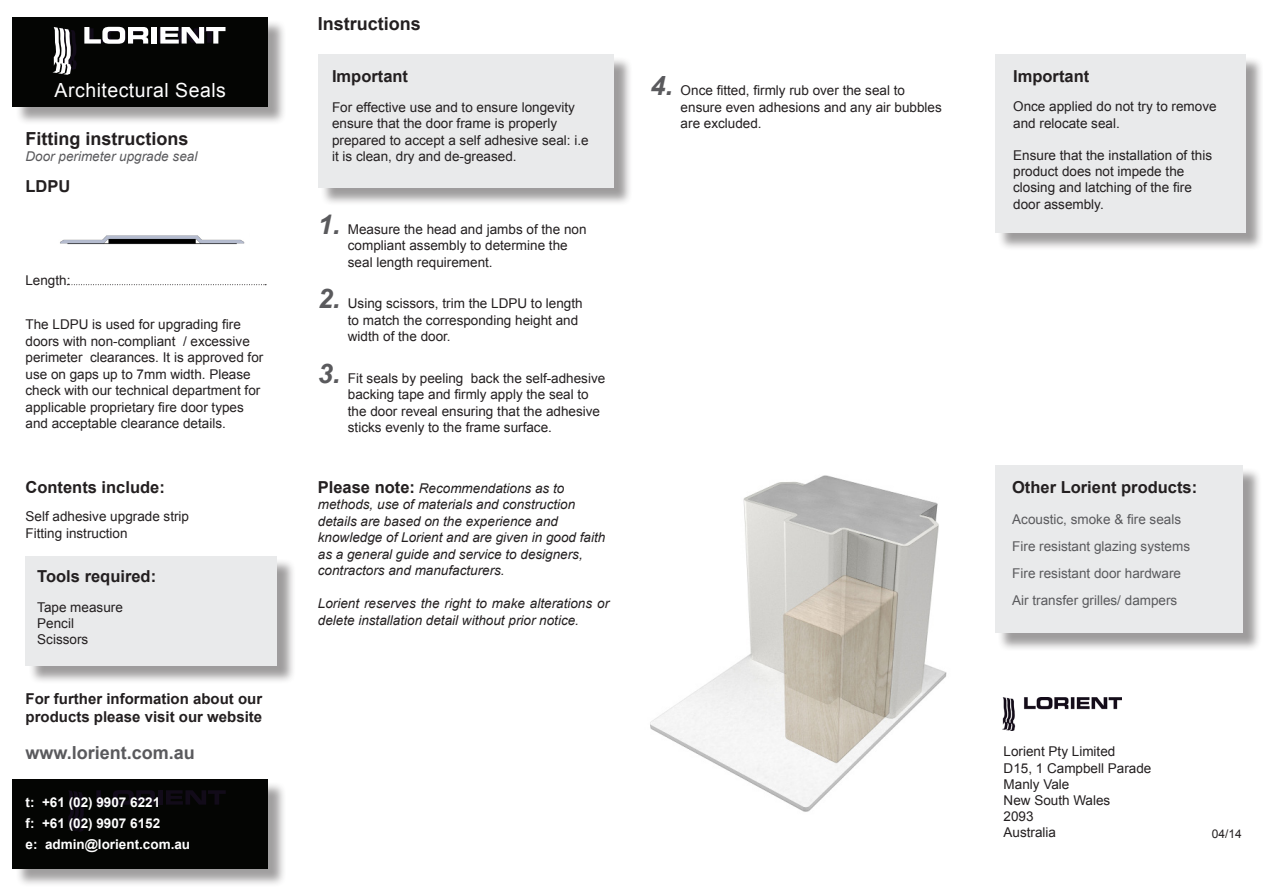
<style>
.page{position:relative;width:1263px;height:893px;background:#fff}
.page>*{position:absolute;margin:0;border:0;box-sizing:border-box;transform-origin:0 0}
.t1{font:19.5px "Arial";letter-spacing:.025em;color:#fff}
.t2{font:700 18px "Arial";color:#231f20}
.t3{font:700 18px "Arial";color:#5a5a5d}
.t4{font:700 16.5px "Arial";color:#231f20}
.t5{font:700 15px/18px "Arial";color:#231f20}
.t6{font:13.5px/16.5px "Arial";color:#231f20}
.t7{font:italic 13.5px/16.5px "Arial";color:#231f20}
.t8{font:13.5px "Arial";color:#5a5a5d}
.t9{font:700 13.5px "Arial";color:#fff}
.t10{font:italic 13.5px "Arial";color:#5a5a5d}
.t11{font:12px "Arial";color:#231f20}
.s1{font-weight:700;font-style:italic;font-size:27px;color:#5a5a5d}
.s2{font-weight:700;font-style:normal;font-size:16.5px}
</style>
<div class="page">
<div style="left:15px;top:781px;width:272px;height:106px;background:#231f20;opacity:.43"></div>
<div style="left:12px;top:779px;width:256px;height:89px;background:#040503"></div>
<svg style="left:96px;top:790px;width:59px;height:15px"></svg>
<div style="left:158px;top:790px;width:5px;height:15px;background:#120b19"></div>
<svg style="left:166px;top:790px;width:60px;height:15px"></svg>
<svg style="left:68px;top:790px;width:16px;height:42px"></svg>
<div style="left:997px;top:467px;width:265px;height:184px;background:#231f20;opacity:.44"></div>
<div style="left:995px;top:465px;width:248px;height:168px;background:#e9eaeb"></div>
<div style="left:15px;top:19px;width:272px;height:106px;background:#231f20;opacity:.43"></div>
<div style="left:12px;top:17px;width:256px;height:89px;background:#040503"></div>
<hr style="left:151px;top:28px;width:4px;height:15px;background:#fff">
<img style="left:1003px;top:698px;width:118px;height:33px">
<svg style="left:84px;top:27px;width:64px;height:17px"></svg>
<div style="left:152px;top:27px;width:5px;height:17px;background:#fff"></div>
<svg style="left:159px;top:27px;width:66px;height:17px"></svg>
<svg style="left:52px;top:27px;width:25px;height:48px"></svg>
<svg style="left:67px;top:284px;width:199px;height:1px"></svg>
<div style="left:28px;top:558px;width:268px;height:127px;background:#231f20;opacity:.44"></div>
<div style="left:26px;top:556px;width:251px;height:110px;background:#e9eaeb"></div>
<img style="left:60px;top:235px;width:185px;height:10px">
<img style="left:650px;top:475px;width:297px;height:337px">
<div style="left:997px;top:56px;width:266px;height:195px;background:#231f20;opacity:.44"></div>
<div style="left:995px;top:54px;width:251px;height:178px;background:#e9eaeb"></div>
<div style="left:320px;top:56px;width:312px;height:150px;background:#231f20;opacity:.44"></div>
<div style="left:318px;top:54px;width:296px;height:133px;background:#e9eaeb"></div>
<p class="t1" style="left:55px;top:77px;width:173px">Architectural Seals</p>
<p class="t2" style="left:26px;top:127px;width:165px">Fitting instructions</p>
<p class="t10" style="left:26px;top:148px;width:173px">Door perimeter upgrade seal</p>
<p class="t4" style="left:26px;top:175px;width:46px">LDPU</p>
<p class="t6" style="left:25px;top:272px;width:47px">Length:</p>
<p class="t6" style="left:26px;top:317px;width:239px">The LDPU is used for upgrading fire doors with non-compliant / excessive perimeter clearances. It is approved for use on gaps up to 7mm width. Please check with our technical department for applicable proprietary fire door types and acceptable clearance details.</p>
<p class="t4" style="left:26px;top:476px;width:141px">Contents include:</p>
<p class="t6" style="left:26px;top:508px;width:165px">Self adhesive upgrade strip</p>
<p class="t6" style="left:26px;top:525px;width:104px">Fitting instruction</p>
<p class="t4" style="left:37px;top:565px;width:120px">Tools required:</p>
<p class="t6" style="left:37px;top:599px;width:87px">Tape measure</p>
<p class="t6" style="left:37px;top:615px;width:38px">Pencil</p>
<p class="t6" style="left:37px;top:631px;width:53px">Scissors</p>
<p class="t5" style="left:26px;top:690px;width:238px">For further information about our products please visit our website</p>
<p class="t3" style="left:26px;top:740px;width:171px">www.lorient.com.au</p>
<p class="t9" style="left:26px;top:793px;width:136px">t: +61 (02) 9907 6221</p>
<p class="t9" style="left:26px;top:814px;width:136px">f: +61 (02) 9907 6152</p>
<p class="t9" style="left:26px;top:835px;width:166px">e: admin@lorient.com.au</p>
<p class="t2" style="left:318px;top:12px;width:105px">Instructions</p>
<p class="t4" style="left:332px;top:65px;width:78px">Important</p>
<p class="t6" style="left:332px;top:99px;width:258px">For effective use and to ensure longevity ensure that the door frame is properly prepared to accept a self adhesive seal: i.e it is clean, dry and de-greased.</p>
<p class="t6" style="left:348px;top:221px;width:240px;text-indent:-30px"><span class="s1">1.</span> Measure the head and jambs of the non compliant assembly to determine the seal length requirement.</p>
<p class="t6" style="left:348px;top:295px;width:236px;text-indent:-30px"><span class="s1">2.</span> Using scissors, trim the LDPU to length to match the corresponding height and width of the door.</p>
<p class="t6" style="left:348px;top:370px;width:259px;text-indent:-30px"><span class="s1">3.</span> Fit seals by peeling back the self-adhesive backing tape and firmly apply the seal to</p>
<p class="t6" style="left:348px;top:403px;width:254px">the door reveal ensuring that the adhesive</p>
<p class="t6" style="left:348px;top:419px;width:206px">sticks evenly to the frame surface.</p>
<p class="t7" style="left:318px;top:480px;width:289px"><span class="s2">Please note:</span> Recommendations as to methods, use of materials and construction details are based on the experience and knowledge of Lorient and are given in good faith as a general guide and service to designers, contractors and manufacturers.</p>
<p class="t7" style="left:318px;top:595px;width:293px">Lorient reserves the right to make alterations or delete installation detail without prior notice.</p>
<p class="t6" style="left:651px;top:82px;width:256px"><span class="s1">4.</span> Once fitted, firmly rub over the seal to</p>
<p class="t6" style="left:681px;top:99px;width:263px">ensure even adhesions and any air bubbles are excluded.</p>
<p class="t4" style="left:1013px;top:65px;width:78px">Important</p>
<p class="t6" style="left:1013px;top:99px;width:205px">Once applied do not try to remove and relocate seal.</p>
<p class="t6" style="left:1013px;top:147px;width:200px">Ensure that the installation of this product does not impede the closing and latching of the fire door assembly.</p>
<p class="t4" style="left:1012px;top:476px;width:187px">Other Lorient products:</p>
<p class="t8" style="left:1012px;top:511px;width:170px">Acoustic, smoke &amp; fire seals</p>
<p class="t8" style="left:1012px;top:538px;width:179px">Fire resistant glazing systems</p>
<p class="t8" style="left:1012px;top:565px;width:170px">Fire resistant door hardware</p>
<p class="t8" style="left:1012px;top:592px;width:167px">Air transfer grilles/ dampers</p>
<p class="t6" style="left:1003px;top:743px;width:113px">Lorient Pty Limited</p>
<p class="t6" style="left:1003px;top:760px;width:149px">D15, 1 Campbell Parade</p>
<p class="t6" style="left:1003px;top:776px;width:67px">Manly Vale</p>
<p class="t6" style="left:1003px;top:792px;width:108px">New South Wales</p>
<p class="t6" style="left:1003px;top:808px;width:32px">2093</p>
<p class="t6" style="left:1003px;top:824px;width:54px">Australia</p>
<p class="t11" style="left:1212px;top:826px;width:32px">04/14</p>
</div>
